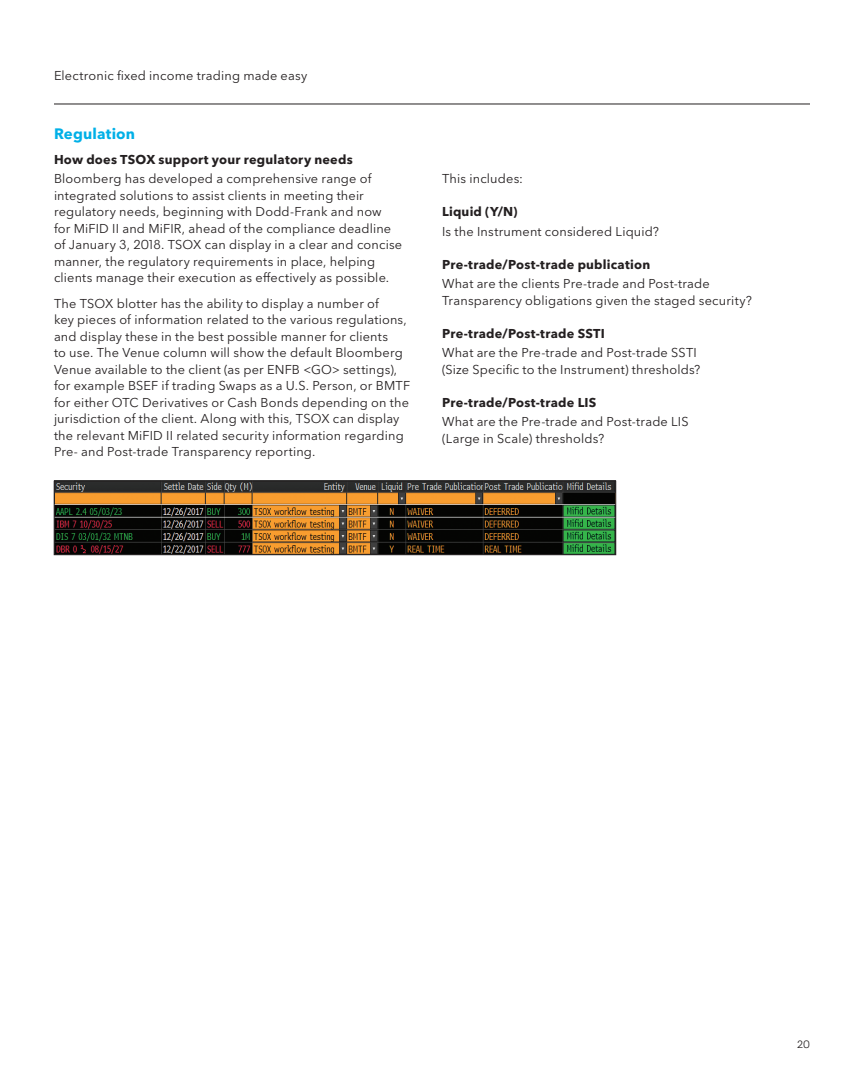
<style>
.page{position:relative;width:864px;height:1080px;background:#fff}
.page>*{position:absolute;margin:0;border:0;box-sizing:border-box;transform-origin:0 0}
.Colored_Subhead{font:700 15px "Avenir Next P For BBG";letter-spacing:.01em;color:#00b0e7}
.body{font:12.75px/16.5px "Avenir Next P For BBG";letter-spacing:.015em;color:#231f20}
.Black_Subhead{font:700 12.75px "Avenir Next P For BBG";letter-spacing:.015em;color:#231f20}
.t1{font:10.5px "Avenir Next P For BBG";color:#231f20}
</style>
<div class="page">
<hr style="left:54px;top:104px;width:756px;height:1px;background:#231f20">
<img style="left:56px;top:483px;width:558px;height:70px">
<div style="left:54px;top:481px;width:562px;height:74px;border:1px solid #231f20"></div>
<p class="body" style="left:54px;top:67px;width:255px">Electronic fixed income trading made easy</p>
<p class="Colored_Subhead" style="left:54px;top:124px;width:83px">Regulation</p>
<p class="Black_Subhead" style="left:54px;top:151px;width:300px">How does TSOX support your regulatory needs</p>
<p class="body" style="left:54px;top:171px;width:350px">Bloomberg has developed a comprehensive range of integrated solutions to assist clients in meeting their regulatory needs, beginning with Dodd-Frank and now<br>for MiFID II and MiFIR, ahead of the compliance deadline of January 3, 2018. TSOX can display in a clear and concise manner, the regulatory requirements in place, helping clients manage their execution as effectively as possible.</p>
<p class="body" style="left:54px;top:295px;width:358px">The TSOX blotter has the ability to display a number of<br>key pieces of information related to the various regulations, and display these in the best possible manner for clients<br>to use. The Venue column will show the default Bloomberg Venue available to the client (as per ENFB &lt;GO&gt; settings), for example BSEF if trading Swaps as a U.S. Person, or BMTF for either OTC Derivatives or Cash Bonds depending on the jurisdiction of the client. Along with this, TSOX can display the relevant MiFID II related security information regarding Pre- and Post-trade Transparency reporting.</p>
<p class="body" style="left:442px;top:171px;width:83px">This includes:</p>
<p class="Black_Subhead" style="left:442px;top:204px;width:77px">Liquid (Y/N)</p>
<p class="body" style="left:442px;top:223px;width:218px">Is the Instrument considered Liquid?</p>
<p class="Black_Subhead" style="left:442px;top:256px;width:210px">Pre-trade/Post-trade publication</p>
<p class="body" style="left:442px;top:276px;width:311px">What are the clients Pre-trade and Post-trade<br>Transparency obligations given the staged security?</p>
<p class="Black_Subhead" style="left:442px;top:325px;width:164px">Pre-trade/Post-trade SSTI</p>
<p class="body" style="left:442px;top:345px;width:260px">What are the Pre-trade and Post-trade SSTI (Size Specific to the Instrument) thresholds?</p>
<p class="Black_Subhead" style="left:442px;top:394px;width:156px">Pre-trade/Post-trade LIS</p>
<p class="body" style="left:442px;top:414px;width:248px">What are the Pre-trade and Post-trade LIS (Large in Scale) thresholds?</p>
<p class="t1" style="left:797px;top:1038px;width:14px">20</p>
</div>
